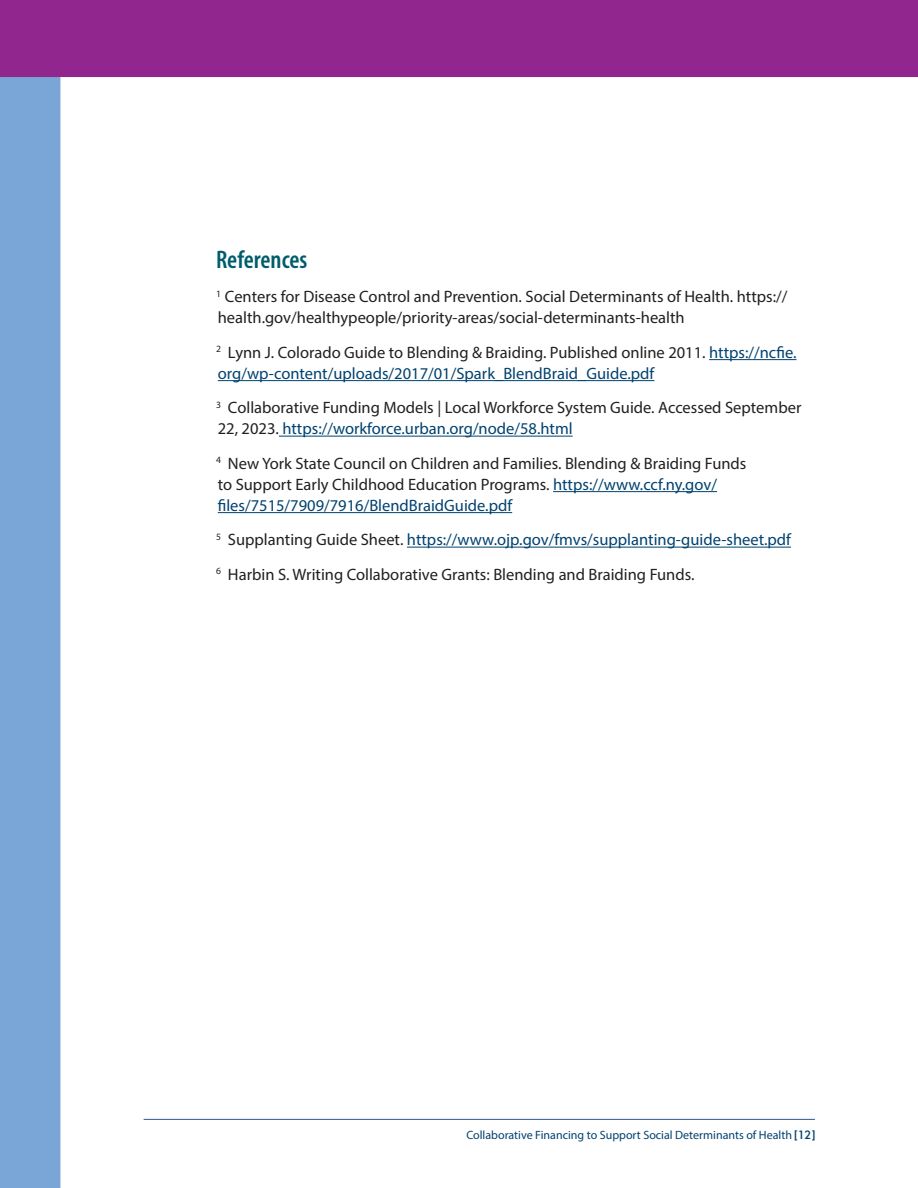
<style>
.page{position:relative;width:918px;height:1188px;background:#fff}
.page>*{position:absolute;margin:0;border:0;box-sizing:border-box;transform-origin:0 0}
.t1{font:600 condensed 25.5px "Myriad Pro";color:#005c6d}
.Bibliography{font:16.5px/21px "Myriad Pro";color:#231f20}
.Bibliography-2{font:16.5px/21px "Myriad Pro";color:#004270}
.t2{font:12px "Myriad Pro";color:#004270}
.s1{color:#231f20}
.s2{color:#004270}
.s3{font-family:"Town 10 Display";font-weight:500}
</style>
<div class="page">
<div style="left:0;top:77px;width:60px;height:1111px;background:#7aa5d7"></div>
<hr style="left:144px;top:1119px;width:671px;height:1px;background:#2f5496">
<div style="left:0;top:0;width:918px;height:77px;background:#92268f"></div>
<hr style="left:709px;top:359px;width:88px;height:1px;background:#004270">
<hr style="left:218px;top:380px;width:436px;height:1px;background:#004270">
<hr style="left:279px;top:436px;width:294px;height:1px;background:#004270">
<hr style="left:553px;top:491px;width:164px;height:1px;background:#004270">
<hr style="left:218px;top:512px;width:294px;height:1px;background:#004270">
<hr style="left:407px;top:547px;width:384px;height:1px;background:#004270">
<p class="t1" style="left:216px;top:244px;width:93px">References</p>
<p class="Bibliography" style="left:216px;top:286px;width:573px"><sup>1</sup> Centers for Disease Control and Prevention. Social Determinants of Health. https:// health.gov/healthypeople/priority-areas/social-determinants-health</p>
<p class="Bibliography-2" style="left:216px;top:342px;width:582px"><sup>2</sup> <span class="s1">Lynn J. Colorado Guide to Blending &amp; Braiding. Published online 2011.</span> https://ncfie. org/wp-content/uploads/2017/01/Spark_BlendBraid_Guide.pdf</p>
<p class="Bibliography" style="left:216px;top:397px;width:587px"><sup>3</sup> Collaborative Funding Models | Local Workforce System Guide. Accessed September<br>22, 2023. <span class="s2">https://workforce.urban.org/node/58.html</span></p>
<p class="Bibliography" style="left:216px;top:453px;width:532px"><sup>4</sup> New York State Council on Children and Families. Blending &amp; Braiding Funds to Support Early Childhood Education Programs. <span class="s2">https://www.ccf.ny.gov/ files/7515/7909/7916/BlendBraidGuide.pdf</span></p>
<p class="Bibliography-2" style="left:216px;top:529px;width:577px"><sup>5</sup> <span class="s1">Supplanting Guide Sheet.</span> https://www.ojp.gov/fmvs/supplanting-guide-sheet.pdf</p>
<p class="Bibliography" style="left:216px;top:564px;width:480px"><sup>6</sup> Harbin S. Writing Collaborative Grants: Blending and Braiding Funds.</p>
<p class="t2" style="left:466px;top:1127px;width:350px">Collaborative Financing to Support Social Determinants of Health <span class="s3">[12]</span></p>
</div>
